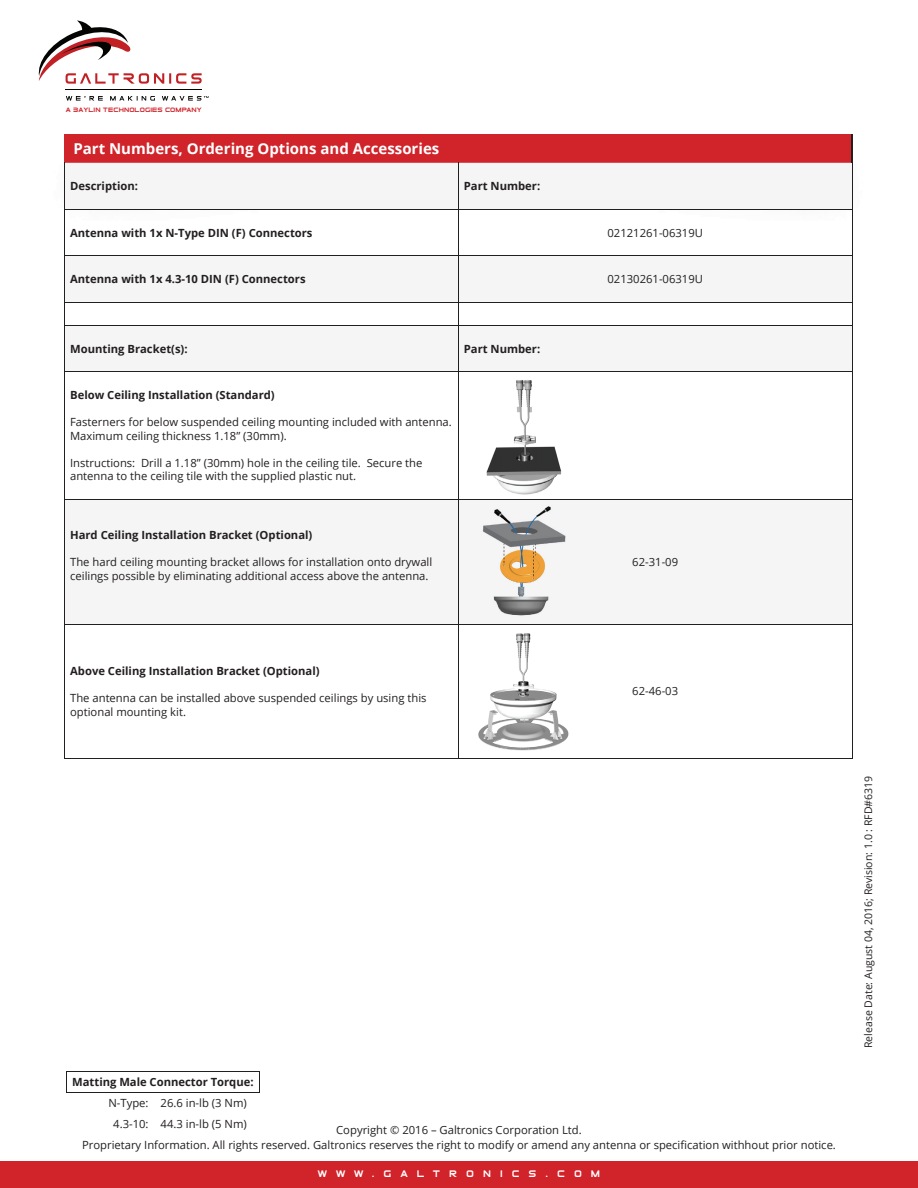
<style>
.page{position:relative;width:918px;height:1188px;background:#fff}
.page>*{position:absolute;margin:0;border:0;box-sizing:border-box;transform-origin:0 0}
.t1{font:700 15px "Open Sans";color:#fff}
.t2{font:11.25px/13.5px "Open Sans";color:#231f20}
.t3{font:700 11.25px "Open Sans";color:#231f20}
.t4{font:10.5px "Open Sans";color:#231f20}
.t5{font:9px "Elemental End";letter-spacing:1em;color:#fff}
.t6{font:6px "Elemental End";color:#d1232a}
</style>
<div class="page">
<div style="left:0;top:1161px;width:918px;height:27px;background:#d1232a"></div>
<hr style="left:66px;top:89px;width:136px;height:1px;background:#040503">
<svg style="left:38px;top:20px;width:164px;height:64px"></svg>
<svg style="left:66px;top:96px;width:143px;height:5px"></svg>
<div style="left:65px;top:134px;width:787px;height:29px;background:#d1232a"></div>
<hr style="left:851px;top:134px;width:2px;height:29px;background:#231f20">
<hr style="left:458px;top:163px;width:1px;height:46px;background:#231f20">
<hr style="left:458px;top:210px;width:1px;height:45px;background:#231f20">
<hr style="left:64px;top:255px;width:394px;height:1px;background:#231f20">
<hr style="left:458px;top:256px;width:1px;height:46px;background:#231f20">
<hr style="left:64px;top:302px;width:394px;height:1px;background:#231f20">
<svg style="left:458px;top:303px;width:1px;height:22px"></svg>
<hr style="left:64px;top:325px;width:394px;height:1px;background:#231f20">
<hr style="left:458px;top:326px;width:1px;height:45px;background:#231f20">
<hr style="left:64px;top:371px;width:394px;height:1px;background:#231f20">
<hr style="left:458px;top:372px;width:1px;height:127px;background:#231f20">
<hr style="left:64px;top:499px;width:394px;height:1px;background:#231f20">
<hr style="left:458px;top:500px;width:1px;height:124px;background:#231f20">
<hr style="left:64px;top:624px;width:394px;height:1px;background:#231f20">
<hr style="left:458px;top:625px;width:1px;height:133px;background:#231f20">
<hr style="left:64px;top:758px;width:394px;height:1px;background:#231f20">
<hr style="left:458px;top:255px;width:394px;height:1px;background:#231f20">
<hr style="left:458px;top:302px;width:394px;height:1px;background:#231f20">
<hr style="left:458px;top:325px;width:394px;height:1px;background:#231f20">
<hr style="left:458px;top:371px;width:394px;height:1px;background:#231f20">
<hr style="left:458px;top:499px;width:394px;height:1px;background:#231f20">
<hr style="left:458px;top:624px;width:394px;height:1px;background:#231f20">
<hr style="left:458px;top:758px;width:394px;height:1px;background:#231f20">
<hr style="left:64px;top:163px;width:1px;height:46px;background:#231f20">
<hr style="left:852px;top:163px;width:1px;height:46px;background:#231f20">
<hr style="left:64px;top:209px;width:394px;height:1px;background:#231f20">
<hr style="left:64px;top:210px;width:1px;height:45px;background:#231f20">
<hr style="left:458px;top:209px;width:394px;height:1px;background:#231f20">
<hr style="left:852px;top:210px;width:1px;height:45px;background:#231f20">
<hr style="left:64px;top:256px;width:1px;height:46px;background:#231f20">
<hr style="left:852px;top:256px;width:1px;height:46px;background:#231f20">
<svg style="left:64px;top:303px;width:1px;height:22px"></svg>
<svg style="left:852px;top:302px;width:1px;height:23px"></svg>
<hr style="left:64px;top:326px;width:1px;height:45px;background:#231f20">
<hr style="left:852px;top:326px;width:1px;height:45px;background:#231f20">
<hr style="left:64px;top:372px;width:1px;height:127px;background:#231f20">
<hr style="left:852px;top:372px;width:1px;height:127px;background:#231f20">
<hr style="left:64px;top:500px;width:1px;height:124px;background:#231f20">
<hr style="left:852px;top:500px;width:1px;height:124px;background:#231f20">
<hr style="left:64px;top:625px;width:1px;height:133px;background:#231f20">
<hr style="left:852px;top:625px;width:1px;height:133px;background:#231f20">
<img style="left:478px;top:633px;width:91px;height:117px">
<img style="left:481px;top:505px;width:86px;height:113px">
<img style="left:486px;top:380px;width:76px;height:115px">
<hr style="left:66px;top:1071px;width:89px;height:1px;background:#231f20">
<svg style="left:66px;top:1072px;width:1px;height:20px"></svg>
<hr style="left:155px;top:1071px;width:105px;height:1px;background:#231f20">
<svg style="left:259px;top:1072px;width:1px;height:20px"></svg>
<hr style="left:66px;top:1092px;width:89px;height:1px;background:#231f20">
<hr style="left:155px;top:1092px;width:105px;height:1px;background:#231f20">
<p class="t6" style="left:66px;top:107px;width:137px">A BAYLIN TECHNOLOGIES COMPANY</p>
<h1 class="t1" style="left:73px;top:138px;width:367px">Part Numbers, Ordering Options and Accessories</h1>
<p class="t3" style="left:70px;top:178px;width:69px">Description:</p>
<p class="t3" style="left:464px;top:178px;width:78px">Part Number:</p>
<p class="t3" style="left:70px;top:225px;width:244px">Antenna with 1x N-Type DIN (F) Connectors</p>
<p class="t2" style="left:608px;top:226px;width:97px">02121261-06319U</p>
<p class="t3" style="left:70px;top:271px;width:237px">Antenna with 1x 4.3-10 DIN (F) Connectors</p>
<p class="t2" style="left:608px;top:272px;width:97px">02130261-06319U</p>
<p class="t3" style="left:70px;top:341px;width:119px">Mounting Bracket(s):</p>
<p class="t3" style="left:464px;top:341px;width:78px">Part Number:</p>
<p class="t3" style="left:70px;top:387px;width:206px">Below Ceiling Installation (Standard)</p>
<p class="t2" style="left:70px;top:415px;width:383px">Fasterners for below suspended ceiling mounting included with antenna.<br>Maximum ceiling thickness 1.18” (30mm).</p>
<p class="t2" style="left:70px;top:456px;width:354px">Instructions: Drill a 1.18” (30mm) hole in the ceiling tile. Secure the antenna to the ceiling tile with the supplied plastic nut.</p>
<p class="t3" style="left:70px;top:527px;width:244px">Hard Ceiling Installation Bracket (Optional)</p>
<p class="t2" style="left:70px;top:555px;width:364px">The hard ceiling mounting bracket allows for installation onto drywall ceilings possible by eliminating additional access above the antenna.</p>
<p class="t2" style="left:632px;top:555px;width:47px">62-31-09</p>
<p class="t3" style="left:70px;top:663px;width:251px">Above Ceiling Installation Bracket (Optional)</p>
<p class="t2" style="left:70px;top:691px;width:358px">The antenna can be installed above suspended ceilings by using this optional mounting kit.</p>
<p class="t2" style="left:632px;top:684px;width:47px">62-46-03</p>
<p class="t3" style="left:72px;top:1074px;width:183px">Matting Male Connector Torque:</p>
<p class="t2" style="left:108px;top:1092px;width:140px;line-height:20.5px;text-align:center">N-Type: 26.6 in-lb (3 Nm)<br>4.3-10: 44.3 in-lb (5 Nm)</p>
<p class="t2" style="left:82px;top:1122px;width:755px;line-height:15px;text-align:center">Copyright © 2016 – Galtronics Corporation Ltd.<br>Proprietary Information. All rights reserved. Galtronics reserves the right to modify or amend any antenna or specification withhout prior notice.</p>
<p class="t5" style="left:318px;top:1168px;width:284px">WWW.GALTRONICS.COM</p>
<p class="t4" style="left:861px;top:1048px;width:274px;rotate:-90deg">Release Date: August 04, 2016; Revision: 1.0 : RFD#6319</p>
</div>
